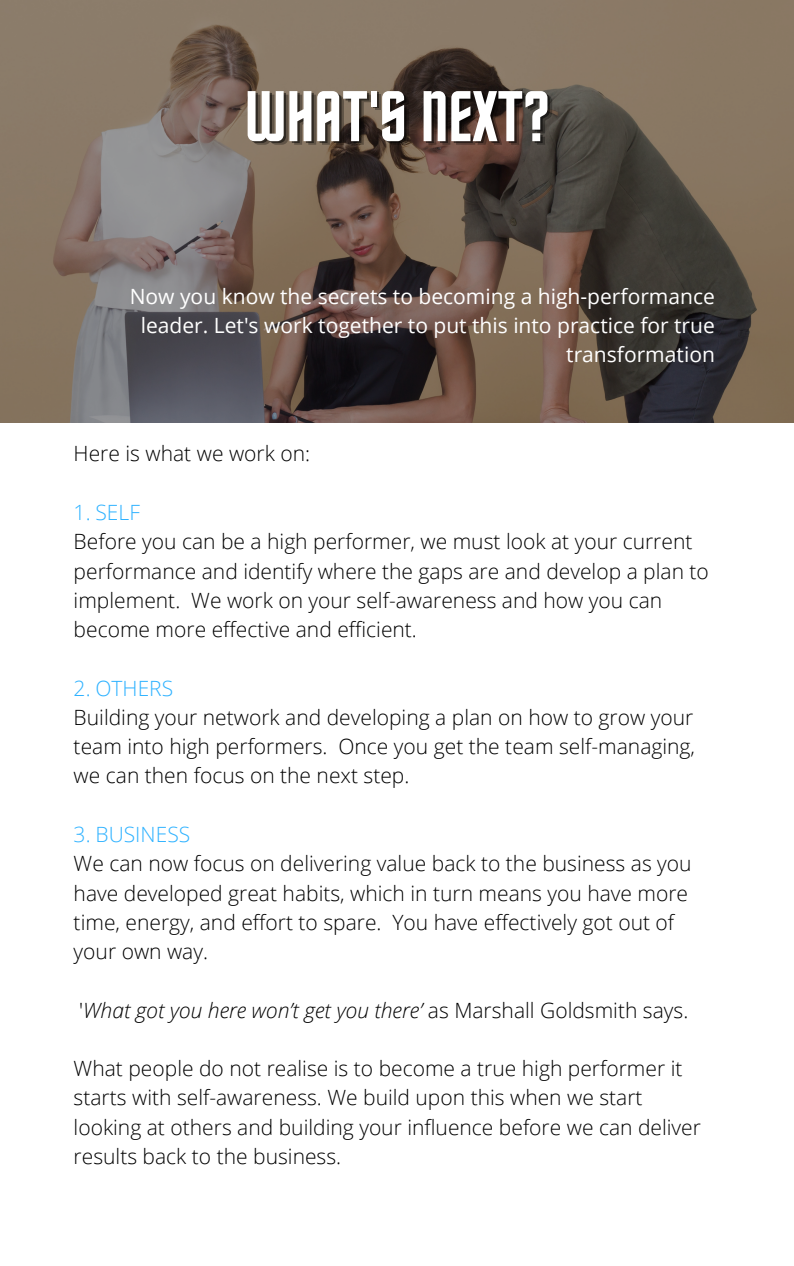
<style>
.page{position:relative;width:794px;height:1266px;background:#fff}
.page>*{position:absolute;margin:0;border:0;box-sizing:border-box;transform-origin:0 0}
.t1{font:72px "Horta";color:#fff}
.t2{font:300 21px/29.2px "Open Sans";color:#000}
.t3{font:21px/29.2px "Open Sans";color:#fff;text-align:right}
.t4{font:italic 300 21px "Open Sans";color:#000}
.t5{font:300 21px "Open Sans";color:#2eb2ff}
.s1{font-style:normal}
</style>
<div class="page">
<img style="left:0;top:0;width:793px;height:423px">
<p class="t1" style="left:244px;top:86px;width:306px">WHAT'S NEXT?</p>
<p class="t3" style="left:130px;top:281px;width:586px">Now you know the secrets to becoming a high-performance leader. Let's work together to put this into practice for true transformation</p>
<p class="t2" style="left:74px;top:439px;width:238px">Here is what we work on:</p>
<p class="t5" style="left:74px;top:497px;width:68px">1. SELF</p>
<p class="t2" style="left:74px;top:526px;width:636px">Before you can be a high performer, we must look at your current performance and identify where the gaps are and develop a plan to implement. We work on your self-awareness and how you can become more effective and efficient.</p>
<p class="t5" style="left:74px;top:673px;width:101px">2. OTHERS</p>
<p class="t2" style="left:74px;top:702px;width:622px;text-align:justify">Building your network and developing a plan on how to grow your team into high performers. Once you get the team self-managing, we can then focus on the next step.</p>
<p class="t5" style="left:74px;top:819px;width:118px">3. BUSINESS</p>
<p class="t2" style="left:74px;top:848px;width:619px">We can now focus on delivering value back to the business as you have developed great habits, which in turn means you have more time, energy, and effort to spare. You have effectively got out of your own way.</p>
<p class="t4" style="left:79px;top:995px;width:610px"><span class="s1">'</span>What got you here won’t get you there’ <span class="s1">as Marshall Goldsmith says.</span></p>
<p class="t2" style="left:74px;top:1053px;width:628px">What people do not realise is to become a true high performer it starts with self-awareness. We build upon this when we start looking at others and building your influence before we can deliver results back to the business.</p>
</div>
